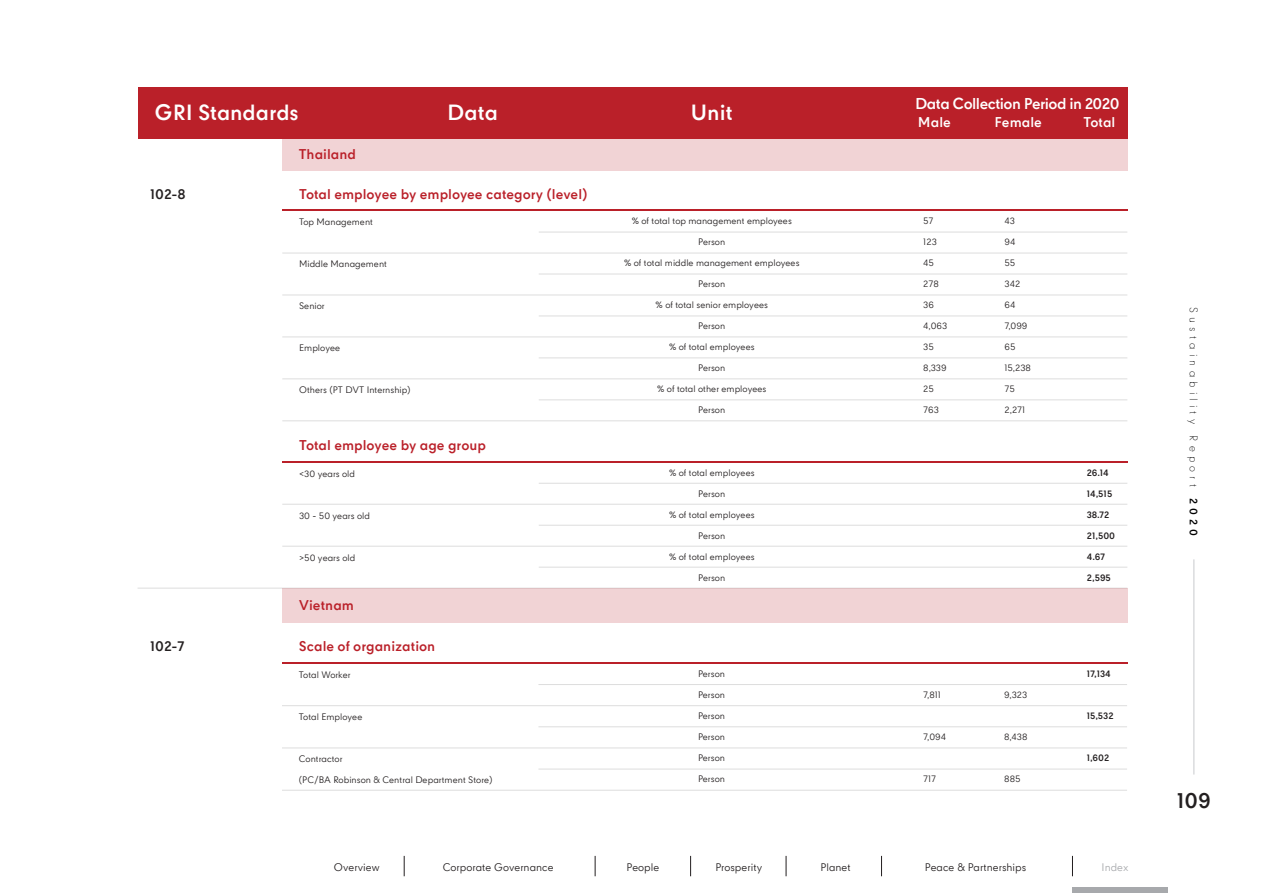
<style>
.page{position:relative;width:1263px;height:893px;background:#fff}
.page>*{position:absolute;margin:0;border:0;box-sizing:border-box;transform-origin:0 0}
.t1{font:700 21px "CPN";letter-spacing:-.005em;color:#fff}
.t2{font:700 20.7px "CPN";color:#231f20}
.t3{font:700 15px "CPN";letter-spacing:-.035em;color:#fff}
.t4{font:700 13.5px "CPN";color:#ba2029}
.t5{font:700 13.5px "CPN";color:#fff}
.t6{font:700 13.5px "CPN";color:#231f20}
.t7{font:10.5px "CPN";color:#231f20}
.t8{font:300 10.5px "CPN";letter-spacing:.4em;color:#010101}
.t9{font:10.5px "CPN";color:#a7a9ac}
.t10{font:9px "CPN";color:#231f20}
.t11{font:700 9px "CPN";color:#231f20}
.s1{font-weight:700}
</style>
<div class="page">
<hr style="left:282px;top:662px;width:845px;height:1px;background:#ba2029">
<hr style="left:538px;top:769px;width:589px;height:1px;background:#ddd">
<hr style="left:282px;top:748px;width:845px;height:1px;background:#ddd">
<hr style="left:282px;top:705px;width:845px;height:1px;background:#ddd">
<hr style="left:538px;top:684px;width:589px;height:1px;background:#ddd">
<hr style="left:538px;top:726px;width:589px;height:1px;background:#ddd">
<hr style="left:282px;top:790px;width:845px;height:1px;background:#ddd">
<hr style="left:282px;top:210px;width:845px;height:1px;background:#ba2029">
<hr style="left:539px;top:316px;width:588px;height:1px;background:#ddd">
<hr style="left:539px;top:358px;width:588px;height:1px;background:#ddd">
<hr style="left:539px;top:400px;width:588px;height:1px;background:#ddd">
<hr style="left:282px;top:295px;width:845px;height:1px;background:#ddd">
<hr style="left:282px;top:253px;width:845px;height:1px;background:#ddd">
<hr style="left:539px;top:232px;width:588px;height:1px;background:#ddd">
<hr style="left:539px;top:274px;width:588px;height:1px;background:#ddd">
<hr style="left:282px;top:337px;width:845px;height:1px;background:#ddd">
<hr style="left:282px;top:379px;width:845px;height:1px;background:#ddd">
<hr style="left:282px;top:421px;width:845px;height:1px;background:#ddd">
<hr style="left:282px;top:461px;width:845px;height:1px;background:#ba2029">
<hr style="left:539px;top:567px;width:588px;height:1px;background:#ddd">
<hr style="left:282px;top:546px;width:845px;height:1px;background:#ddd">
<hr style="left:282px;top:504px;width:845px;height:1px;background:#ddd">
<hr style="left:539px;top:483px;width:588px;height:1px;background:#ddd">
<hr style="left:539px;top:525px;width:588px;height:1px;background:#ddd">
<hr style="left:138px;top:588px;width:989px;height:1px;background:#ddd">
<div style="left:282px;top:137px;width:845px;height:34px;background:#f1d3d5"></div>
<div style="left:138px;top:87px;width:989px;height:51px;background:#ba2029"></div>
<div style="left:282px;top:588px;width:845px;height:35px;background:#f1d3d5"></div>
<svg style="left:404px;top:856px;width:1px;height:20px"></svg>
<svg style="left:595px;top:856px;width:1px;height:20px"></svg>
<svg style="left:690px;top:856px;width:1px;height:20px"></svg>
<svg style="left:786px;top:856px;width:1px;height:20px"></svg>
<svg style="left:1072px;top:856px;width:1px;height:20px"></svg>
<svg style="left:881px;top:856px;width:1px;height:20px"></svg>
<div style="left:1072px;top:887px;width:96px;height:6px;background:#a7a9ac"></div>
<hr style="left:1193px;top:559px;width:1px;height:215px;background:#dbdcde">
<h1 class="t1" style="left:155px;top:101px;width:145px">GRI Standards</h1>
<h1 class="t1" style="left:447px;top:101px;width:52px">Data</h1>
<h1 class="t1" style="left:691px;top:101px;width:43px">Unit</h1>
<h3 class="t6" style="left:150px;top:186px;width:37px">102-8</h3>
<h3 class="t6" style="left:150px;top:638px;width:36px">102-7</h3>
<h3 class="t4" style="left:299px;top:146px;width:59px">Thailand</h3>
<h3 class="t4" style="left:299px;top:186px;width:290px">Total employee by employee category (level)</h3>
<p class="t10" style="left:299px;top:216px;width:75px">Top Management</p>
<p class="t10" style="left:299px;top:258px;width:89px">Middle Management</p>
<p class="t10" style="left:299px;top:300px;width:27px">Senior</p>
<p class="t10" style="left:299px;top:342px;width:43px">Employee</p>
<p class="t10" style="left:299px;top:384px;width:113px">Others (PT DVT Internship)</p>
<h3 class="t4" style="left:299px;top:437px;width:188px">Total employee by age group</h3>
<p class="t10" style="left:299px;top:467px;width:57px">&lt;30 years old</p>
<p class="t10" style="left:299px;top:509px;width:72px">30 - 50 years old</p>
<p class="t10" style="left:299px;top:552px;width:58px">&gt;50 years old</p>
<h3 class="t4" style="left:299px;top:598px;width:57px">Vietnam</h3>
<h3 class="t4" style="left:299px;top:638px;width:138px">Scale of organization</h3>
<p class="t10" style="left:299px;top:669px;width:53px">Total Worker</p>
<p class="t10" style="left:299px;top:711px;width:65px">Total Employee</p>
<p class="t10" style="left:299px;top:753px;width:45px">Contractor</p>
<p class="t10" style="left:299px;top:774px;width:195px">(PC/BA Robinson &amp; Central Department Store)</p>
<p class="t10" style="left:632px;top:215px;width:162px">% of total top management employees</p>
<p class="t10" style="left:698px;top:236px;width:29px">Person</p>
<p class="t10" style="left:624px;top:257px;width:177px">% of total middle management employees</p>
<p class="t10" style="left:698px;top:278px;width:29px">Person</p>
<p class="t10" style="left:656px;top:299px;width:114px">% of total senior employees</p>
<p class="t10" style="left:698px;top:320px;width:29px">Person</p>
<p class="t10" style="left:669px;top:341px;width:87px">% of total employees</p>
<p class="t10" style="left:698px;top:362px;width:29px">Person</p>
<p class="t10" style="left:657px;top:383px;width:111px">% of total other employees</p>
<p class="t10" style="left:698px;top:404px;width:29px">Person</p>
<p class="t10" style="left:669px;top:466px;width:87px">% of total employees</p>
<p class="t10" style="left:698px;top:487px;width:29px">Person</p>
<p class="t10" style="left:669px;top:508px;width:87px">% of total employees</p>
<p class="t10" style="left:698px;top:529px;width:29px">Person</p>
<p class="t10" style="left:669px;top:550px;width:87px">% of total employees</p>
<p class="t10" style="left:698px;top:571px;width:29px">Person</p>
<p class="t10" style="left:698px;top:668px;width:29px">Person</p>
<p class="t10" style="left:698px;top:689px;width:29px">Person</p>
<p class="t10" style="left:698px;top:710px;width:29px">Person</p>
<p class="t10" style="left:698px;top:731px;width:29px">Person</p>
<p class="t10" style="left:698px;top:752px;width:29px">Person</p>
<p class="t10" style="left:698px;top:773px;width:29px">Person</p>
<h3 class="t3" style="left:915px;top:95px;width:206px">Data Collection Period in 2020</h3>
<h3 class="t5" style="left:918px;top:115px;width:34px">Male</h3>
<h3 class="t5" style="left:995px;top:115px;width:49px">Female</h3>
<h3 class="t5" style="left:1083px;top:115px;width:33px">Total</h3>
<p class="t10" style="left:923px;top:215px;width:12px">57</p>
<p class="t10" style="left:923px;top:236px;width:15px">123</p>
<p class="t10" style="left:923px;top:257px;width:12px">45</p>
<p class="t10" style="left:923px;top:278px;width:17px">278</p>
<p class="t10" style="left:923px;top:299px;width:12px">36</p>
<p class="t10" style="left:923px;top:320px;width:25px">4,063</p>
<p class="t10" style="left:923px;top:341px;width:12px">35</p>
<p class="t10" style="left:923px;top:362px;width:25px">8,339</p>
<p class="t10" style="left:923px;top:383px;width:12px">25</p>
<p class="t10" style="left:923px;top:404px;width:17px">763</p>
<p class="t10" style="left:923px;top:689px;width:19px">7,811</p>
<p class="t10" style="left:923px;top:731px;width:24px">7,094</p>
<p class="t10" style="left:923px;top:773px;width:14px">717</p>
<p class="t10" style="left:1004px;top:215px;width:12px">43</p>
<p class="t10" style="left:1004px;top:236px;width:12px">94</p>
<p class="t10" style="left:1004px;top:257px;width:12px">55</p>
<p class="t10" style="left:1004px;top:278px;width:17px">342</p>
<p class="t10" style="left:1004px;top:299px;width:12px">64</p>
<p class="t10" style="left:1004px;top:320px;width:24px">7,099</p>
<p class="t10" style="left:1004px;top:341px;width:12px">65</p>
<p class="t10" style="left:1004px;top:362px;width:28px">15,238</p>
<p class="t10" style="left:1004px;top:383px;width:12px">75</p>
<p class="t10" style="left:1004px;top:404px;width:22px">2,271</p>
<p class="t10" style="left:1004px;top:689px;width:25px">9,323</p>
<p class="t10" style="left:1004px;top:731px;width:25px">8,438</p>
<p class="t10" style="left:1004px;top:773px;width:18px">885</p>
<p class="t11" style="left:1087px;top:467px;width:23px">26.14</p>
<p class="t11" style="left:1087px;top:488px;width:27px">14,515</p>
<p class="t11" style="left:1087px;top:509px;width:24px">38.72</p>
<p class="t11" style="left:1087px;top:530px;width:30px">21,500</p>
<p class="t11" style="left:1087px;top:551px;width:20px">4.67</p>
<p class="t11" style="left:1087px;top:572px;width:26px">2,595</p>
<p class="t11" style="left:1087px;top:668px;width:25px">17,134</p>
<p class="t11" style="left:1087px;top:710px;width:28px">15,532</p>
<p class="t11" style="left:1087px;top:752px;width:24px">1,602</p>
<p class="t7" style="left:334px;top:861px;width:47px">Overview</p>
<p class="t7" style="left:443px;top:861px;width:112px">Corporate Governance</p>
<p class="t7" style="left:627px;top:861px;width:34px">People</p>
<p class="t7" style="left:715px;top:861px;width:48px">Prosperity</p>
<p class="t7" style="left:820px;top:861px;width:32px">Planet</p>
<p class="t7" style="left:925px;top:861px;width:103px">Peace &amp; Partnerships</p>
<p class="t9" style="left:1101px;top:861px;width:28px">Index</p>
<p class="t8" style="left:1200px;top:307px;width:230px;rotate:90deg">Sustainability Report <span class="s1">2020</span></p>
<h2 class="t2" style="left:1177px;top:789px;width:36px">109</h2>
</div>
